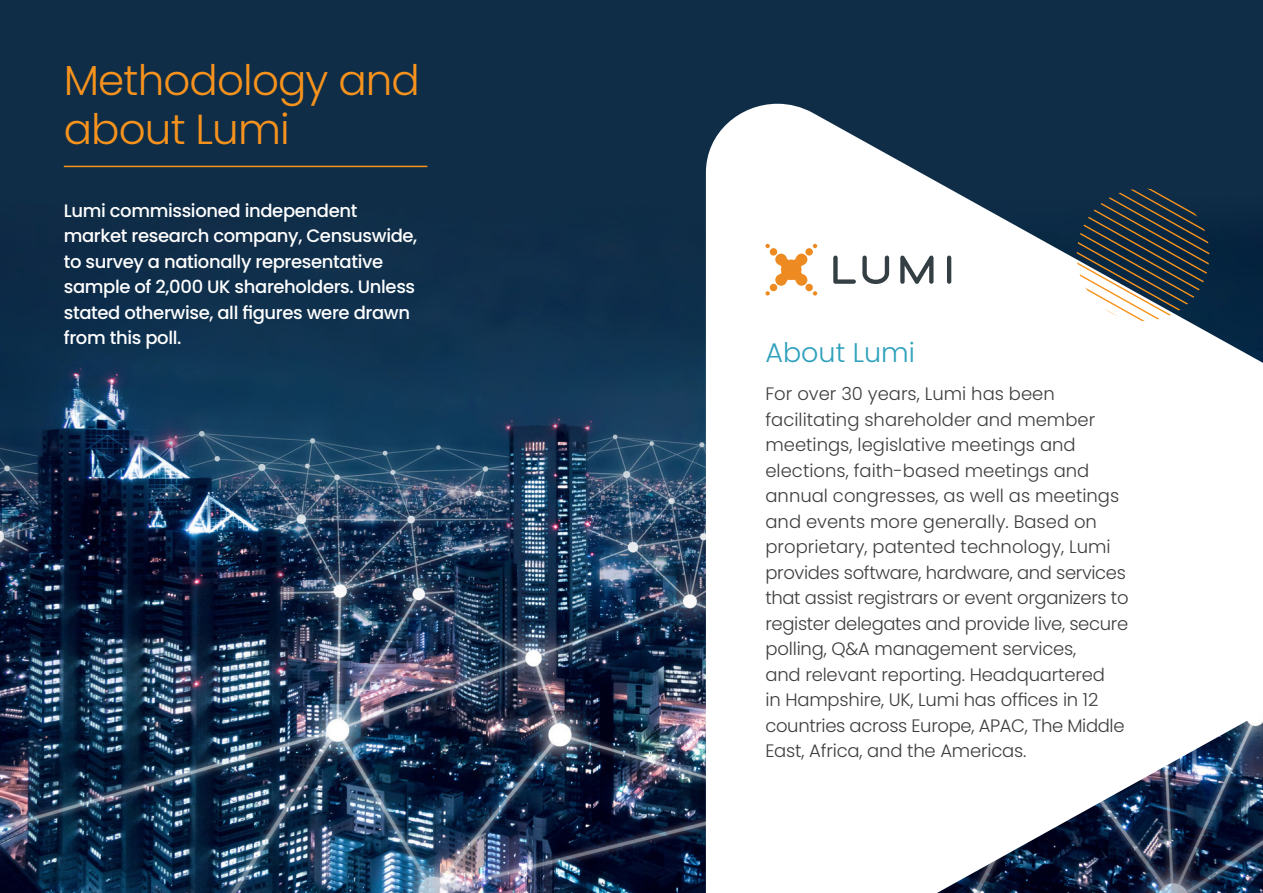
<style>
.page{position:relative;width:1263px;height:893px;background:#fff}
.page>*{position:absolute;margin:0;border:0;box-sizing:border-box;transform-origin:0 0}
.t1{font:300 42px/49.5px "Poppins";letter-spacing:-.02em;color:#f7931d}
.t2{font:300 27px "Poppins";color:#2fa1bc}
.t3{font:300 18px/25.5px "Poppins";letter-spacing:-.01em;color:#3e3e3f}
.t4{font:500 18px/25.5px "Poppins";letter-spacing:-.02em;color:#fff}
</style>
<div class="page">
<img style="left:0;top:0;width:1263px;height:893px">
<hr style="left:64px;top:166px;width:363px;height:1px;background:#f7931d">
<svg style="left:706px;top:104px;width:557px;height:789px"></svg>
<svg style="left:1069px;top:188px;width:148px;height:140px"></svg>
<svg style="left:765px;top:291px;width:5px;height:5px"></svg>
<div style="left:770px;top:284px;width:7px;height:7px;background:#ed8b22;border-radius:50%"></div>
<div style="left:775px;top:274px;width:12px;height:12px;background:#ed8b22;border-radius:50%"></div>
<svg style="left:765px;top:244px;width:5px;height:4px"></svg>
<div style="left:770px;top:248px;width:7px;height:8px;background:#ed8b22;border-radius:50%"></div>
<div style="left:775px;top:254px;width:12px;height:11px;background:#ed8b22;border-radius:50%"></div>
<svg style="left:813px;top:244px;width:4px;height:4px"></svg>
<div style="left:805px;top:248px;width:8px;height:8px;background:#ed8b22;border-radius:50%"></div>
<div style="left:796px;top:254px;width:11px;height:11px;background:#ed8b22;border-radius:50%"></div>
<svg style="left:813px;top:291px;width:4px;height:5px"></svg>
<div style="left:805px;top:284px;width:8px;height:7px;background:#ed8b22;border-radius:50%"></div>
<div style="left:796px;top:274px;width:11px;height:12px;background:#ed8b22;border-radius:50%"></div>
<svg style="left:779px;top:258px;width:24px;height:23px"></svg>
<svg style="left:833px;top:256px;width:23px;height:28px"></svg>
<svg style="left:862px;top:256px;width:27px;height:28px"></svg>
<svg style="left:900px;top:255px;width:33px;height:29px"></svg>
<hr style="left:947px;top:256px;width:4px;height:28px;background:#343f44;border-radius:2px">
<h1 class="t1" style="left:64px;top:56px;width:358px">Methodology and about Lumi</h1>
<p class="t4" style="left:64px;top:198px;width:355px">Lumi commissioned independent market research company, Censuswide, to survey a nationally representative sample of 2,000 UK shareholders. Unless stated otherwise, all figures were drawn from this poll.</p>
<h2 class="t2" style="left:765px;top:337px;width:151px">About Lumi</h2>
<p class="t3" style="left:765px;top:381px;width:365px">For over 30 years, Lumi has been facilitating shareholder and member meetings, legislative meetings and elections, faith-based meetings and annual congresses, as well as meetings and events more generally. Based on proprietary, patented technology, Lumi provides software, hardware, and services that assist registrars or event organizers to register delegates and provide live, secure polling, Q&amp;A management services,<br>and relevant reporting. Headquartered<br>in Hampshire, UK, Lumi has offices in 12 countries across Europe, APAC, The Middle East, Africa, and the Americas.</p>
</div>
